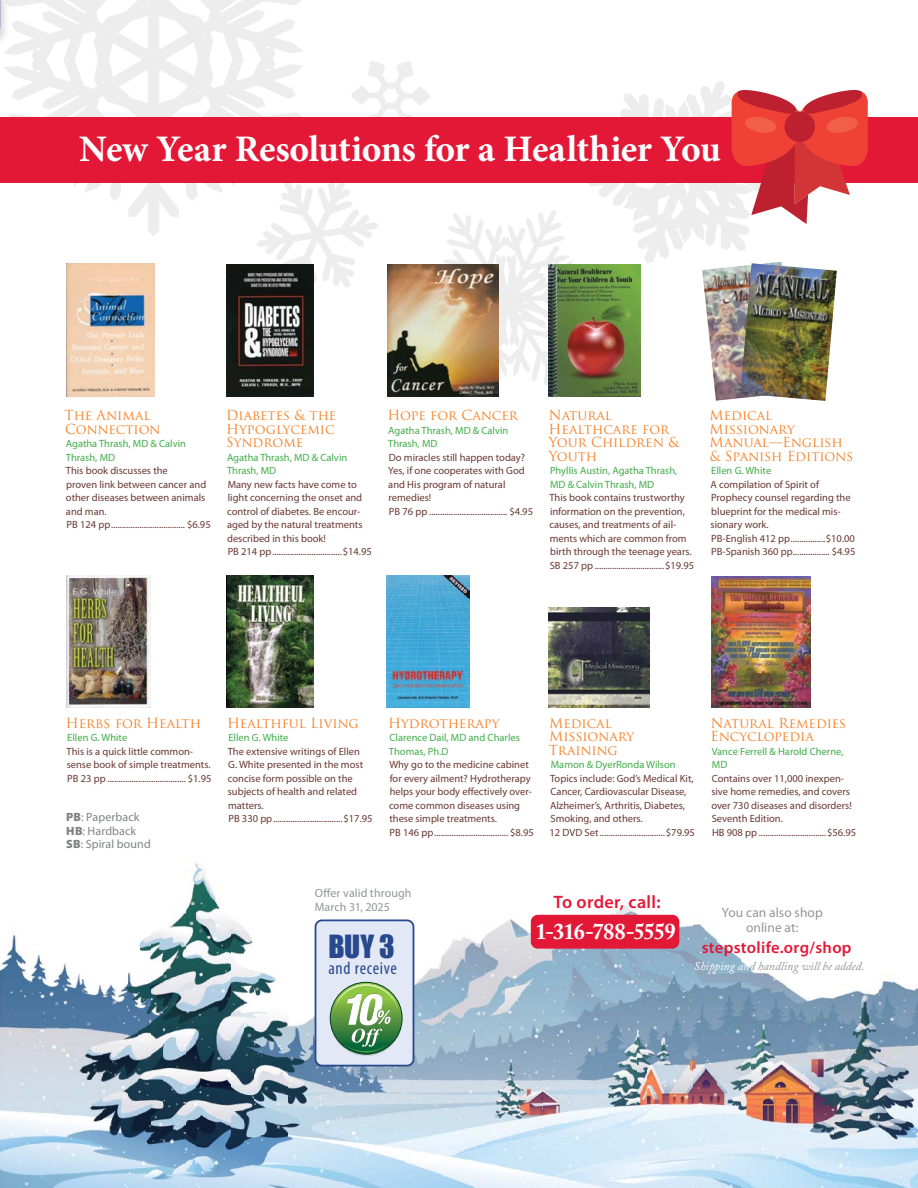
<style>
.page{position:relative;width:918px;height:1188px;background:#fff}
.page>*{position:absolute;margin:0;border:0;box-sizing:border-box;transform-origin:0 0}
.t1{font:700 37.5px "Minion Pro";letter-spacing:-.015em;color:#fff}
.t2{font:29.4px "Impact";color:#28498d}
.t3{font:700 22.5px "Adobe Caslon Pro";letter-spacing:-.04em;color:#fff}
.t4{font:600 18px "Myriad Pro";letter-spacing:.02em;color:#e31837}
.t5{font:condensed 17.85px "Myriad Pro";letter-spacing:.035em;color:#28498d}
.t6{font:600 16.5px "Myriad Pro";letter-spacing:.02em;color:#e31837}
.t7{font:13.5px/13.5px "Trajan Pro";color:#f58229}
.t8{font:13.5px/15px "Myriad Pro";color:#939598;text-align:center}
.t9{font:12px/13.5px "Myriad Pro";letter-spacing:.01em;color:#808285}
.t10{font:italic 12px "Adobe Caslon Pro";color:#939598}
.t11{font:12px/13.5px "Myriad Pro";letter-spacing:.005em;color:#939598}
.t12{font:10.5px/13.5px "Myriad Pro";color:#693831}
.t13{font:10.5px/13.5px "Myriad Pro";color:#41ad49}
.s1{font-weight:900}
.s2{color:#fff}
</style>
<div class="page">
<img style="left:197px;top:864px;width:12px;height:17px">
<img style="left:186px;top:862px;width:11px;height:326px">
<img style="left:162px;top:912px;width:24px;height:276px">
<img style="left:196px;top:881px;width:35px;height:307px">
<img style="left:314px;top:919px;width:21px;height:8px">
<img style="left:475px;top:935px;width:11px;height:253px">
<img style="left:591px;top:914px;width:10px;height:274px">
<img style="left:637px;top:914px;width:11px;height:274px">
<img style="left:660px;top:914px;width:34px;height:274px">
<img style="left:150px;top:930px;width:12px;height:258px">
<img style="left:243px;top:927px;width:11px;height:261px">
<img style="left:335px;top:919px;width:12px;height:1px">
<img style="left:536px;top:914px;width:20px;height:1px">
<img style="left:567px;top:914px;width:24px;height:274px">
<img style="left:601px;top:906px;width:36px;height:282px">
<img style="left:648px;top:914px;width:12px;height:274px">
<img style="left:694px;top:924px;width:11px;height:264px">
<img style="left:741px;top:960px;width:11px;height:228px">
<img style="left:58px;top:963px;width:11px;height:225px">
<img style="left:139px;top:930px;width:12px;height:21px">
<img style="left:231px;top:920px;width:12px;height:268px">
<img style="left:498px;top:915px;width:45px;height:273px">
<img style="left:752px;top:971px;width:11px;height:217px">
<img style="left:0;top:934px;width:23px;height:254px">
<svg style="left:314px;top:927px;width:1px;height:12px"></svg>
<img style="left:462px;top:937px;width:13px;height:251px">
<img style="left:486px;top:928px;width:12px;height:260px">
<img style="left:543px;top:949px;width:24px;height:239px">
<img style="left:705px;top:930px;width:12px;height:258px">
<img style="left:868px;top:991px;width:11px;height:197px">
<img style="left:440px;top:938px;width:23px;height:250px">
<img style="left:717px;top:941px;width:12px;height:247px">
<img style="left:23px;top:954px;width:24px;height:234px">
<img style="left:81px;top:979px;width:11px;height:209px">
<img style="left:417px;top:964px;width:23px;height:224px">
<img style="left:729px;top:950px;width:12px;height:238px">
<img style="left:69px;top:973px;width:12px;height:215px">
<img style="left:92px;top:985px;width:12px;height:203px">
<img style="left:128px;top:972px;width:10px;height:216px">
<img style="left:254px;top:971px;width:23px;height:217px">
<img style="left:359px;top:1066px;width:11px;height:122px">
<img style="left:405px;top:962px;width:12px;height:226px">
<img style="left:763px;top:973px;width:24px;height:215px">
<img style="left:46px;top:973px;width:12px;height:215px">
<img style="left:116px;top:983px;width:12px;height:205px">
<img style="left:138px;top:973px;width:13px;height:215px">
<img style="left:277px;top:1019px;width:12px;height:169px">
<img style="left:314px;top:973px;width:1px;height:12px">
<img style="left:382px;top:1066px;width:23px;height:122px">
<img style="left:879px;top:981px;width:23px;height:207px">
<img style="left:915px;top:988px;width:3px;height:200px">
<img style="left:104px;top:985px;width:12px;height:203px">
<img style="left:313px;top:985px;width:11px;height:203px">
<img style="left:336px;top:1066px;width:23px;height:122px">
<img style="left:370px;top:1066px;width:12px;height:122px">
<img style="left:786px;top:985px;width:24px;height:203px">
<img style="left:834px;top:990px;width:34px;height:198px">
<img style="left:902px;top:986px;width:13px;height:202px">
<img style="left:289px;top:1018px;width:24px;height:170px">
<img style="left:324px;top:1066px;width:12px;height:122px">
<img style="left:810px;top:997px;width:24px;height:191px">
<svg style="left:0;top:0;width:303px;height:236px"></svg>
<img style="left:621px;top:647px;width:190px;height:61px">
<div style="left:316px;top:920px;width:97px;height:146px;background:#e2e8f5;border-radius:6px"></div>
<div style="left:315px;top:920px;width:99px;height:146px;border:2px solid #28498d;border-radius:6px"></div>
<svg style="left:330px;top:982px;width:72px;height:72px"></svg>
<div style="left:330px;top:982px;width:73px;height:73px;border:1px solid #013d22;border-radius:50%"></div>
<svg style="left:334px;top:984px;width:64px;height:68px;background:#87b37c"></svg>
<div style="left:531px;top:915px;width:148px;height:34px;background:#e31837;border-radius:7px"></div>
<img style="left:66px;top:264px;width:88px;height:133px">
<img style="left:226px;top:265px;width:87px;height:132px">
<img style="left:388px;top:392px;width:111px;height:5px">
<img style="left:715px;top:392px;width:25px;height:9px">
<img style="left:740px;top:392px;width:87px;height:9px">
<img style="left:66px;top:575px;width:84px;height:132px">
<img style="left:227px;top:576px;width:86px;height:131px">
<img style="left:386px;top:575px;width:84px;height:132px">
<img style="left:548px;top:607px;width:101px;height:100px">
<img style="left:712px;top:577px;width:98px;height:130px">
<img style="left:549px;top:392px;width:91px;height:5px">
<div style="left:1px;top:117px;width:917px;height:66px;background:#e31837"></div>
<img style="left:257px;top:61px;width:611px;height:331px">
<div style="left:784px;top:111px;width:31px;height:31px;background:#bd202e;border-radius:50%"></div>
<div style="left:0;top:0;width:11px;height:46px;background:#000;opacity:.2"></div>
<h1 class="t1" style="left:79px;top:122px;width:643px">New Year Resolutions for a Healthier You</h1>
<p class="t7" style="left:65px;top:408px;width:97px">The Animal<br>Connection</p>
<p class="t13" style="left:66px;top:437px;width:122px">Agatha Thrash, MD &amp; Calvin<br>Thrash, MD</p>
<p class="t12" style="left:66px;top:464px;width:146px">This book discusses the<br>proven link between cancer and other diseases between animals and man.<br>PB 124 pp.................................. $6.95</p>
<p class="t7" style="left:226px;top:408px;width:112px">Diabetes &amp; the<br>Hypoglycemic<br>Syndrome</p>
<p class="t13" style="left:227px;top:450px;width:122px">Agatha Thrash, MD &amp; Calvin<br>Thrash, MD</p>
<p class="t12" style="left:227px;top:477px;width:146px">Many new facts have come to light concerning the onset and control of diabetes. Be encour&shy;aged by the natural treatments described in this book!<br>PB 214 pp................................$14.95</p>
<p class="t7" style="left:387px;top:408px;width:132px">Hope for Cancer</p>
<p class="t13" style="left:388px;top:423px;width:122px">Agatha Thrash, MD &amp; Calvin<br>Thrash, MD</p>
<p class="t12" style="left:388px;top:450px;width:146px">Do miracles still happen today?<br>Yes, if one cooperates with God and His program of natural remedies!<br>PB 76 pp .................................... $4.95</p>
<p class="t7" style="left:549px;top:408px;width:132px">Natural<br>Healthcare for<br>Your Children &amp;<br>Youth</p>
<p class="t13" style="left:550px;top:464px;width:129px">Phyllis Austin, Agatha Thrash,<br>MD &amp; Calvin Thrash, MD</p>
<p class="t12" style="left:549px;top:491px;width:146px">This book contains trustworthy information on the prevention, causes, and treatments of ail&shy;ments which are common from birth through the teenage years.<br>SB 257 pp................................$19.95</p>
<p class="t7" style="left:710px;top:408px;width:145px">Medical<br>Missionary<br>Manual—English &amp; Spanish Editions</p>
<p class="t13" style="left:711px;top:464px;width:62px">Ellen G. White</p>
<p class="t12" style="left:711px;top:477px;width:146px">A compilation of Spirit of<br>Prophecy counsel regarding the blueprint for the medical mis&shy;sionary work.<br>PB-English 412 pp................$10.00<br>PB-Spanish 360 pp................. $4.95</p>
<p class="t7" style="left:66px;top:716px;width:137px">Herbs for Health</p>
<p class="t13" style="left:67px;top:731px;width:62px">Ellen G. White</p>
<p class="t12" style="left:67px;top:744px;width:146px">This is a quick little common&shy;sense book of simple treatments.<br>PB 23 pp .................................... $1.95</p>
<p class="t9" style="left:66px;top:810px;width:86px"><span class="s1">PB</span>: Paperback<br><span class="s1">HB</span>: Hardback<br><span class="s1">SB</span>: Spiral bound</p>
<p class="t7" style="left:227px;top:716px;width:133px">Healthful Living</p>
<p class="t13" style="left:228px;top:731px;width:62px">Ellen G. White</p>
<p class="t12" style="left:228px;top:744px;width:146px">The extensive writings of Ellen<br>G. White presented in the most concise form possible on the subjects of health and related matters.<br>PB 330 pp................................$17.95</p>
<p class="t7" style="left:388px;top:716px;width:113px">Hydrotherapy</p>
<p class="t13" style="left:389px;top:731px;width:132px">Clarence Dail, MD and Charles<br>Thomas, Ph.D</p>
<p class="t12" style="left:389px;top:758px;width:146px">Why go to the medicine cabinet for every ailment? Hydrotherapy helps your body effectively over&shy;come common diseases using these simple treatments.<br>PB 146 pp.................................. $8.95</p>
<p class="t7" style="left:549px;top:716px;width:87px">Medical<br>Missionary<br>Training</p>
<p class="t13" style="left:551px;top:758px;width:126px">Mamon &amp; DyerRonda Wilson</p>
<p class="t12" style="left:549px;top:771px;width:147px">Topics include: God’s Medical Kit, Cancer, Cardiovascular Disease, Alzheimer’s, Arthritis, Diabetes, Smoking, and others.<br>12 DVD Set..............................$79.95</p>
<p class="t7" style="left:711px;top:716px;width:137px">Natural Remedies<br>Encyclopedia</p>
<p class="t13" style="left:712px;top:744px;width:133px">Vance Ferrell &amp; Harold Cherne,<br>MD</p>
<p class="t12" style="left:711px;top:771px;width:146px">Contains over 11,000 inexpen&shy;sive home remedies, and covers over 730 diseases and disorders!<br>Seventh Edition.<br>HB 908 pp ...............................$56.95</p>
<p class="t11" style="left:315px;top:886px;width:98px">Offer valid through<br>March 31, 2025</p>
<h2 class="t2" style="left:328px;top:924px;width:68px">BUY 3</h2>
<h3 class="t5" style="left:328px;top:959px;width:70px">and receive</h3>
<h3 class="t4" style="left:554px;top:892px;width:109px">To order, call:</h3>
<h3 class="t3" style="left:535px;top:918px;width:142px">1-316-788-5559</h3>
<p class="t8" style="left:722px;top:904px;width:102px">You can also shop online at:</p>
<h3 class="t6" style="left:702px;top:938px;width:151px">stepstolife.org/shop</h3>
<p class="t10" style="left:694px;top:959px;width:172px"><span class="s2">Shipping an</span>d handling will be added.</p>
</div>
